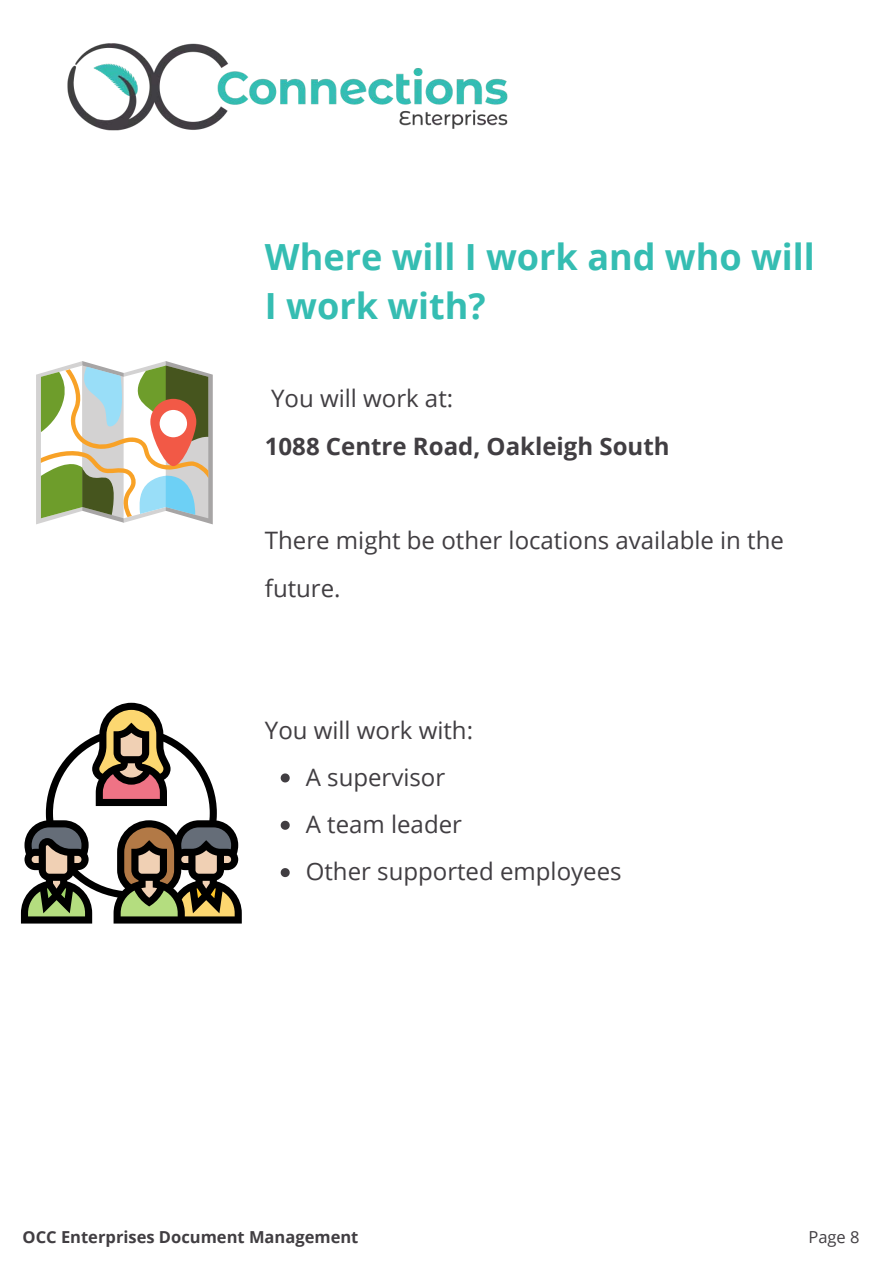
<style>
.page{position:relative;width:894px;height:1264px;background:#fff}
.page>*{position:absolute;margin:0;border:0;box-sizing:border-box;transform-origin:0 0}
.t1{font:700 36px/49.5px "Open Sans";color:#35bdb2}
.t2{font:24px/47.2px "Open Sans";color:#413e42}
.t3{font:700 24px "Open Sans";color:#413e42}
.t4{font:700 16.5px "Open Sans";color:#413e42}
.t5{font:16.5px "Open Sans";color:#413e42}
</style>
<div class="page">
<img style="left:67px;top:43px;width:441px;height:88px">
<svg style="left:280px;top:773px;width:9px;height:9px"></svg>
<svg style="left:280px;top:820px;width:9px;height:9px"></svg>
<svg style="left:280px;top:868px;width:9px;height:9px"></svg>
<svg style="left:36px;top:361px;width:177px;height:163px"></svg>
<svg style="left:150px;top:399px;width:46px;height:67px;background:#ee7564"></svg>
<div style="left:159px;top:410px;width:28px;height:27px;background:#fff;border-radius:50%"></div>
<svg style="left:21px;top:702px;width:221px;height:221px"></svg>
<p class="t1" style="left:265px;top:231px;width:551px">Where will I work and who will<br>I work with?</p>
<p class="t2" style="left:271px;top:374px;width:183px">You will work at:</p>
<p class="t3" style="left:265px;top:429px;width:406px">1088 Centre Road, Oakleigh South</p>
<p class="t2" style="left:265px;top:516px;width:520px">There might be other locations available in the future.</p>
<p class="t2" style="left:265px;top:705px;width:209px">You will work with:</p>
<p class="t2" style="left:306px;top:753px;width:141px">A supervisor</p>
<p class="t2" style="left:306px;top:800px;width:158px">A team leader</p>
<p class="t2" style="left:306px;top:847px;width:317px">Other supported employees</p>
<p class="t4" style="left:23px;top:1225px;width:337px">OCC Enterprises Document Management</p>
<p class="t5" style="left:808px;top:1225px;width:53px">Page 8</p>
</div>
